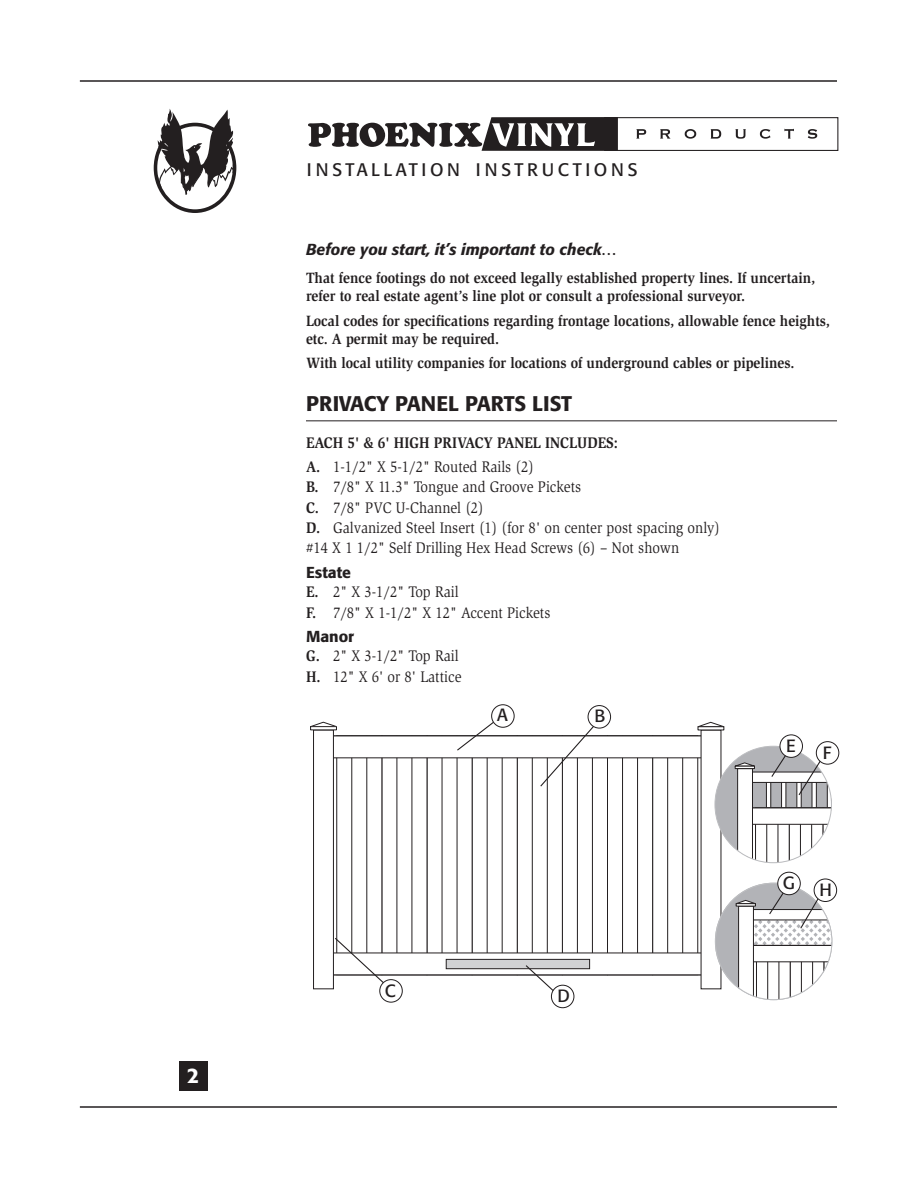
<style>
.page{position:relative;width:918px;height:1188px;background:#fff}
.page>*{position:absolute;margin:0;border:0;box-sizing:border-box;transform-origin:0 0}
.t1{font:500 21px "Formata";color:#231f20}
.t2{font:500 21px "Formata";color:#fff}
.t3{font:18px "Formata";letter-spacing:.2em;color:#231f20}
.t4{font:17.55px "Formata";color:#231f20}
.generalText{font:15.75px "Slimbach";color:#231f20;scale:.9 1}
.generalText-2{font:italic 500 15.75px "Formata";color:#231f20}
.generalText-3{font:700 15.75px "Slimbach";color:#231f20;scale:.9 1}
.generalText-4{font:500 15.75px "Formata";color:#231f20}
.generalBold{font:700 15.3px/18.3px "Slimbach";color:#231f20;scale:.9 1}
.s1{font-weight:700}
</style>
<div class="page">
<hr style="left:80px;top:80px;width:757px;height:2px;background:#231f20">
<hr style="left:80px;top:1106px;width:757px;height:2px;background:#231f20">
<div style="left:179px;top:1061px;width:29px;height:29px;background:#231f20"></div>
<svg style="left:308px;top:117px;width:310px;height:34px"></svg>
<svg style="left:636px;top:129px;width:10px;height:10px"></svg>
<svg style="left:660px;top:129px;width:10px;height:10px"></svg>
<svg style="left:685px;top:129px;width:11px;height:10px"></svg>
<svg style="left:711px;top:129px;width:10px;height:10px"></svg>
<svg style="left:735px;top:129px;width:11px;height:10px"></svg>
<svg style="left:760px;top:129px;width:11px;height:10px"></svg>
<svg style="left:784px;top:129px;width:10px;height:10px"></svg>
<svg style="left:808px;top:129px;width:9px;height:10px"></svg>
<svg style="left:154px;top:123px;width:82px;height:90px"></svg>
<div style="left:157px;top:126px;width:76px;height:83px;background:#fff;border-radius:50%"></div>
<svg style="left:157px;top:109px;width:78px;height:86px"></svg>
<div style="left:604px;top:117px;width:234px;height:34px;border:1px solid #231f20"></div>
<hr style="left:306px;top:420px;width:531px;height:1px;background:#231f20">
<div style="left:652px;top:736px;width:46px;height:239px;background:#fff;border:1px solid #231f20"></div>
<hr style="left:682px;top:736px;width:1px;height:239px;background:#231f20">
<hr style="left:667px;top:736px;width:1px;height:239px;background:#231f20">
<div style="left:607px;top:736px;width:46px;height:239px;background:#fff;border:1px solid #231f20"></div>
<hr style="left:637px;top:736px;width:1px;height:239px;background:#231f20">
<hr style="left:622px;top:736px;width:1px;height:239px;background:#231f20">
<div style="left:562px;top:736px;width:46px;height:239px;background:#fff;border:1px solid #231f20"></div>
<hr style="left:592px;top:736px;width:1px;height:239px;background:#231f20">
<hr style="left:577px;top:736px;width:1px;height:239px;background:#231f20">
<div style="left:517px;top:736px;width:46px;height:239px;background:#fff;border:1px solid #231f20"></div>
<hr style="left:547px;top:736px;width:1px;height:239px;background:#231f20">
<hr style="left:532px;top:736px;width:1px;height:239px;background:#231f20">
<div style="left:472px;top:736px;width:45px;height:239px;background:#fff;border:1px solid #231f20"></div>
<hr style="left:502px;top:736px;width:1px;height:239px;background:#231f20">
<hr style="left:487px;top:736px;width:1px;height:239px;background:#231f20">
<div style="left:427px;top:736px;width:45px;height:239px;background:#fff;border:1px solid #231f20"></div>
<hr style="left:457px;top:736px;width:1px;height:239px;background:#231f20">
<hr style="left:442px;top:736px;width:1px;height:239px;background:#231f20">
<hr style="left:412px;top:736px;width:1px;height:239px;background:#231f20">
<hr style="left:397px;top:736px;width:1px;height:239px;background:#231f20">
<hr style="left:367px;top:736px;width:1px;height:239px;background:#231f20">
<hr style="left:352px;top:736px;width:1px;height:239px;background:#231f20">
<div style="left:325px;top:952px;width:384px;height:23px;background:#fff"></div>
<div style="left:325px;top:735px;width:384px;height:23px;background:#fff;border:1px solid #231f20"></div>
<div style="left:313px;top:730px;width:21px;height:259px;background:#fff;border:1px solid #231f20"></div>
<svg style="left:311px;top:721px;width:25px;height:5px"></svg>
<div style="left:310px;top:726px;width:27px;height:4px;border:1px solid #231f20"></div>
<div style="left:701px;top:730px;width:20px;height:259px;background:#fff"></div>
<svg style="left:699px;top:721px;width:26px;height:7px"></svg>
<svg style="left:697px;top:726px;width:27px;height:4px"></svg>
<div style="left:715px;top:746px;width:116px;height:117px;background:#b2b3b7;border-radius:50%"></div>
<div style="left:715px;top:883px;width:117px;height:117px;background:#b2b3b7;border-radius:50%"></div>
<div style="left:446px;top:959px;width:144px;height:10px;background:#d1d2d4;border:1px solid #231f20"></div>
<svg style="left:456px;top:719px;width:43px;height:32px"></svg>
<svg style="left:334px;top:937px;width:58px;height:51px"></svg>
<svg style="left:539px;top:715px;width:65px;height:73px"></svg>
<svg style="left:525px;top:965px;width:31px;height:28px"></svg>
<svg style="left:732px;top:885px;width:100px;height:115px"></svg>
<div style="left:492px;top:705px;width:22px;height:22px;background:#fff;border-radius:50%"></div>
<div style="left:491px;top:704px;width:23px;height:24px;border:1px solid #231f20;border-radius:50%"></div>
<div style="left:380px;top:980px;width:22px;height:22px;background:#fff;border-radius:50%"></div>
<div style="left:379px;top:979px;width:24px;height:24px;border:1px solid #231f20;border-radius:50%"></div>
<div style="left:588px;top:706px;width:23px;height:22px;background:#fff;border-radius:50%"></div>
<div style="left:588px;top:705px;width:23px;height:23px;border:1px solid #231f20;border-radius:50%"></div>
<div style="left:778px;top:872px;width:22px;height:23px;background:#fff;border-radius:50%"></div>
<div style="left:777px;top:872px;width:24px;height:23px;border:1px solid #231f20;border-radius:50%"></div>
<div style="left:551px;top:985px;width:23px;height:23px;background:#fff;border-radius:50%"></div>
<div style="left:551px;top:985px;width:23px;height:23px;border:1px solid #231f20;border-radius:50%"></div>
<div style="left:814px;top:879px;width:23px;height:23px;background:#fff;border-radius:50%"></div>
<div style="left:814px;top:879px;width:23px;height:23px;border:1px solid #231f20;border-radius:50%"></div>
<svg style="left:731px;top:748px;width:100px;height:115px"></svg>
<div style="left:780px;top:735px;width:22px;height:22px;background:#fff;border-radius:50%"></div>
<div style="left:780px;top:735px;width:23px;height:23px;border:1px solid #231f20;border-radius:50%"></div>
<div style="left:816px;top:742px;width:23px;height:22px;background:#fff;border-radius:50%"></div>
<div style="left:816px;top:741px;width:23px;height:23px;border:1px solid #231f20;border-radius:50%"></div>
<p class="t2" style="left:187px;top:1062px;width:14px">2</p>
<p class="t3" style="left:307px;top:159px;width:332px">INSTALLATION INSTRUCTIONS</p>
<p class="generalText-2" style="left:306px;top:240px;width:313px">Before you start, it’s important to check…</p>
<p class="generalBold" style="left:306px;top:268px;width:567px">That fence footings do not exceed legally established property lines. If uncertain, refer to real estate agent’s line plot or consult a professional surveyor.</p>
<p class="generalBold" style="left:306px;top:311px;width:584px">Local codes for specifications regarding frontage locations, allowable fence heights, etc. A permit may be required.</p>
<p class="generalBold" style="left:306px;top:354px;width:544px">With local utility companies for locations of underground cables or pipelines.</p>
<p class="t1" style="left:306px;top:391px;width:268px">PRIVACY PANEL PARTS LIST</p>
<p class="generalText-3" style="left:306px;top:434px;width:348px">EACH 5' &amp; 6' HIGH PRIVACY PANEL INCLUDES:</p>
<p class="generalText" style="left:306px;top:458px;width:255px"><span class="s1">A.</span> 1-1/2" X 5-1/2" Routed Rails (2)</p>
<p class="generalText" style="left:306px;top:478px;width:307px"><span class="s1">B.</span> 7/8" X 11.3" Tongue and Groove Pickets</p>
<p class="generalText" style="left:306px;top:498px;width:199px"><span class="s1">C.</span> 7/8" PVC U-Channel (2)</p>
<p class="generalText" style="left:306px;top:519px;width:462px"><span class="s1">D.</span> Galvanized Steel Insert (1) (for 8' on center post spacing only)</p>
<p class="generalText" style="left:306px;top:539px;width:416px">#14 X 1 1/2" Self Drilling Hex Head Screws (6) – Not shown</p>
<p class="generalText-4" style="left:306px;top:563px;width:46px">Estate</p>
<p class="generalText" style="left:306px;top:583px;width:171px"><span class="s1">E.</span> 2" X 3-1/2" Top Rail</p>
<p class="generalText" style="left:306px;top:603px;width:273px"><span class="s1">F.</span> 7/8" X 1-1/2" X 12" Accent Pickets</p>
<p class="generalText-4" style="left:306px;top:627px;width:50px">Manor</p>
<p class="generalText" style="left:306px;top:647px;width:171px"><span class="s1">G.</span> 2" X 3-1/2" Top Rail</p>
<p class="generalText" style="left:306px;top:668px;width:174px"><span class="s1">H.</span> 12" X 6' or 8' Lattice</p>
<p class="t4" style="left:497px;top:704px;width:12px">A</p>
<p class="t4" style="left:595px;top:706px;width:12px">B</p>
<p class="t4" style="left:385px;top:980px;width:12px">C</p>
<p class="t4" style="left:557px;top:986px;width:14px">D</p>
<p class="t4" style="left:786px;top:735px;width:11px">E</p>
<p class="t4" style="left:823px;top:743px;width:10px">F</p>
<p class="t4" style="left:783px;top:873px;width:14px">G</p>
<p class="t4" style="left:819px;top:879px;width:14px">H</p>
</div>
